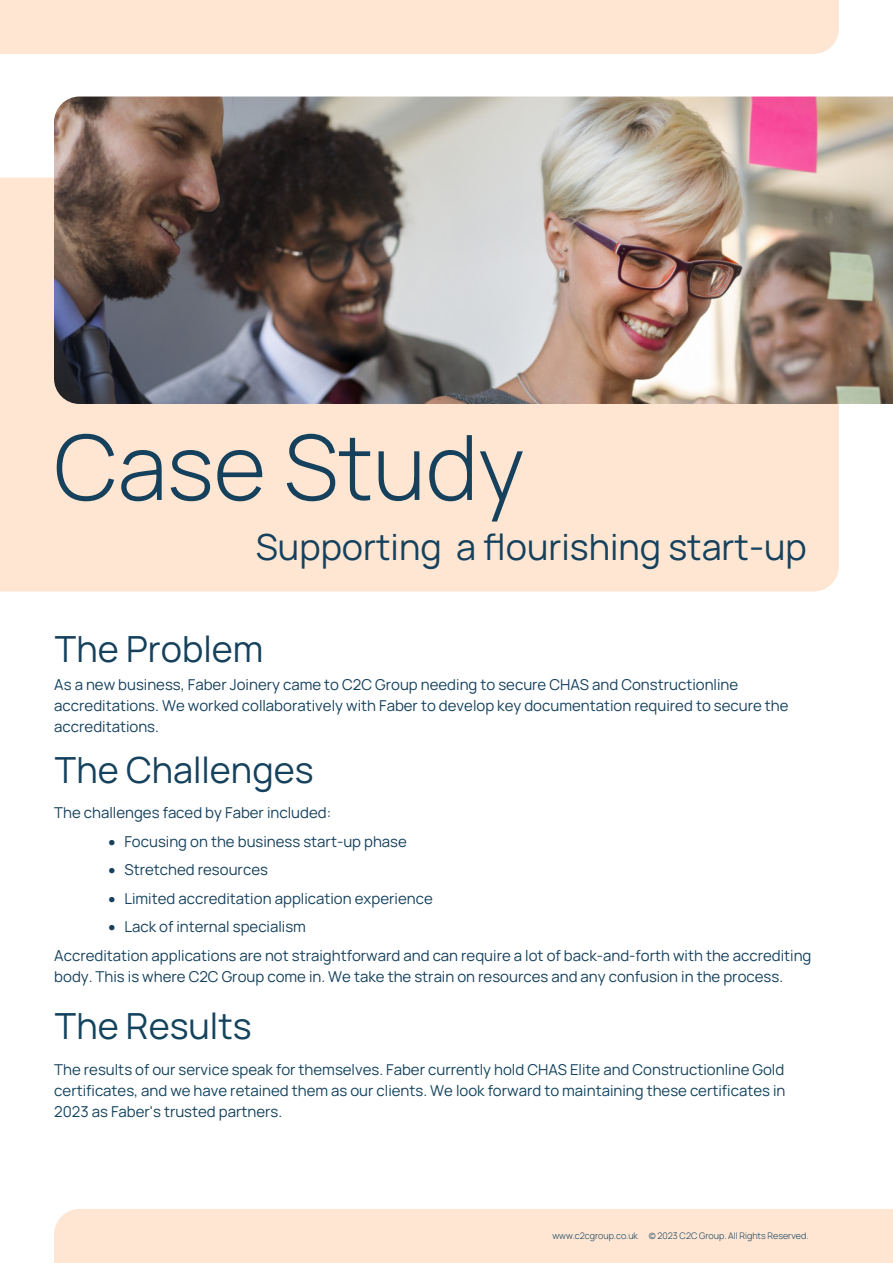
<style>
.page{position:relative;width:893px;height:1263px;background:#fff}
.page>*{position:absolute;margin:0;border:0;box-sizing:border-box;transform-origin:0 0}
.t1{font:300 90px "Manrope";color:#16415d}
.t2{font:36px "Manrope";color:#16415d}
.t3{font:36px "Manrope";color:#14435d}
.t4{font:15px/21px "Manrope";color:#16415d}
.t5{font:15px/21px "Manrope";color:#14435d;text-align:justify}
.t6{font:300 9px "Manrope";color:#16415d}
</style>
<div class="page">
<div style="left:54px;top:1209px;width:839px;height:54px;background:#fee6d3"></div>
<div style="left:0;top:0;width:839px;height:54px;background:#fee6d3"></div>
<div style="left:0;top:178px;width:839px;height:414px;background:#fee6d3"></div>
<img style="left:54px;top:97px;width:839px;height:307px">
<p class="t1" style="left:54px;top:404px;width:472px">Case Study</p>
<p class="t2" style="left:256px;top:521px;width:552px">Supporting a flourishing start-up</p>
<p class="t2" style="left:55px;top:623px;width:210px">The Problem</p>
<p class="t4" style="left:54px;top:673px;width:736px">As a new business, Faber Joinery came to C2C Group needing to secure CHAS and Constructionline accreditations. We worked collaboratively with Faber to develop key documentation required to secure the accreditations.</p>
<p class="t2" style="left:55px;top:744px;width:260px">The Challenges</p>
<p class="t4" style="left:54px;top:802px;width:278px">The challenges faced by Faber included:</p>
<p class="t4" style="left:109px;top:830px;width:300px">• Focusing on the business start-up phase</p>
<p class="t4" style="left:109px;top:859px;width:161px">• Stretched resources</p>
<p class="t4" style="left:109px;top:887px;width:326px">• Limited accreditation application experience</p>
<p class="t4" style="left:54px;top:912px;width:759px;line-height:28.3px;text-indent:54px">• Lack of internal specialism<br>Accreditation applications are not straightforward and can require a lot of back-and-forth with the accrediting</p>
<p class="t4" style="left:54px;top:965px;width:730px">body. This is where C2C Group come in. We take the strain on resources and any confusion in the process.</p>
<h2 class="t3" style="left:55px;top:1001px;width:198px">The Results</h2>
<p class="t5" style="left:54px;top:1058px;width:733px">The results of our service speak for themselves. Faber currently hold CHAS Elite and Constructionline Gold certificates, and we have retained them as our clients. We look forward to maintaining these certificates in 2023 as Faber's trusted partners.</p>
<p class="t6" style="left:552px;top:1229px;width:257px">www.c2cgroup.co.uk © 2023 C2C Group. All Rights Reserved.</p>
</div>
